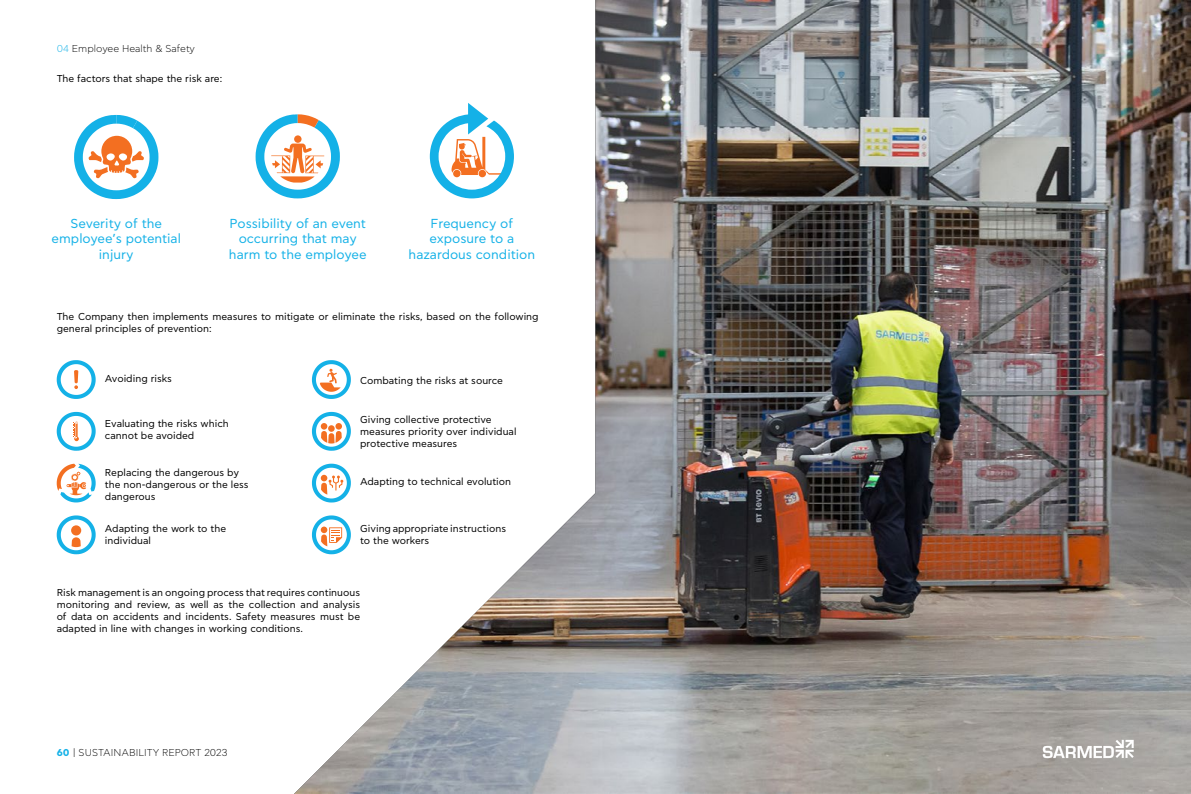
<style>
.page{position:relative;width:1191px;height:794px;background:#fff}
.page>*{position:absolute;margin:0;border:0;box-sizing:border-box;transform-origin:0 0}
.t1{font:13px/15.6px "CF Asty Std";color:#14b1e7;text-align:center}
.t2{font:10px/12px "CF Asty Std";color:#000}
.t3{font:300 10px "CF Asty Std";color:#000}
.s1{color:#14b1e7}
.s2{font-weight:700;color:#14b1e7}
</style>
<div class="page">
<svg style="left:74px;top:115px;width:84px;height:84px"></svg>
<svg style="left:57px;top:515px;width:39px;height:39px"></svg>
<svg style="left:57px;top:360px;width:39px;height:39px"></svg>
<svg style="left:255px;top:114px;width:39px;height:84px"></svg>
<svg style="left:57px;top:412px;width:39px;height:39px"></svg>
<svg style="left:57px;top:464px;width:39px;height:38px"></svg>
<img style="left:294px;top:0;width:897px;height:794px">
<svg style="left:1042px;top:740px;width:91px;height:18px"></svg>
<p class="t3" style="left:57px;top:43px;width:140px"><span class="s1">04</span> Employee Health &amp; Safety</p>
<p class="t2" style="left:57px;top:73px;width:167px">The factors that shape the risk are:</p>
<h1 class="t1" style="left:52px;top:216px;width:131px">Severity of the employee’s potential injury</h1>
<h1 class="t1" style="left:229px;top:216px;width:139px">Possibility of an event occurring that may harm to the employee</h1>
<h1 class="t1" style="left:408px;top:216px;width:128px">Frequency of exposure to a hazardous condition</h1>
<p class="t2" style="left:57px;top:311px;width:483px">The Company then implements measures to mitigate or eliminate the risks, based on the following general principles of prevention:</p>
<p class="t2" style="left:105px;top:373px;width:69px">Avoiding risks</p>
<p class="t2" style="left:360px;top:374px;width:144px">Combating the risks at source</p>
<p class="t2" style="left:105px;top:418px;width:125px">Evaluating the risks which cannot be avoided</p>
<p class="t2" style="left:105px;top:466px;width:145px">Replacing the dangerous by the non-dangerous or the less dangerous</p>
<p class="t2" style="left:360px;top:414px;width:158px">Giving collective protective measures priority over individual protective measures</p>
<p class="t2" style="left:360px;top:476px;width:153px">Adapting to technical evolution</p>
<p class="t2" style="left:105px;top:522px;width:123px">Adapting the work to the individual</p>
<p class="t2" style="left:360px;top:522px;width:147px">Giving appropriate instructions to the workers</p>
<p class="t2" style="left:57px;top:587px;width:305px;text-align:justify">Risk management is an ongoing process that requires continuous monitoring and review, as well as the collection and analysis of data on accidents and incidents. Safety measures must be adapted in line with changes in working conditions.</p>
<p class="t3" style="left:57px;top:747px;width:172px"><span class="s2">60</span> | SUSTAINABILITY REPORT 2023</p>
</div>
